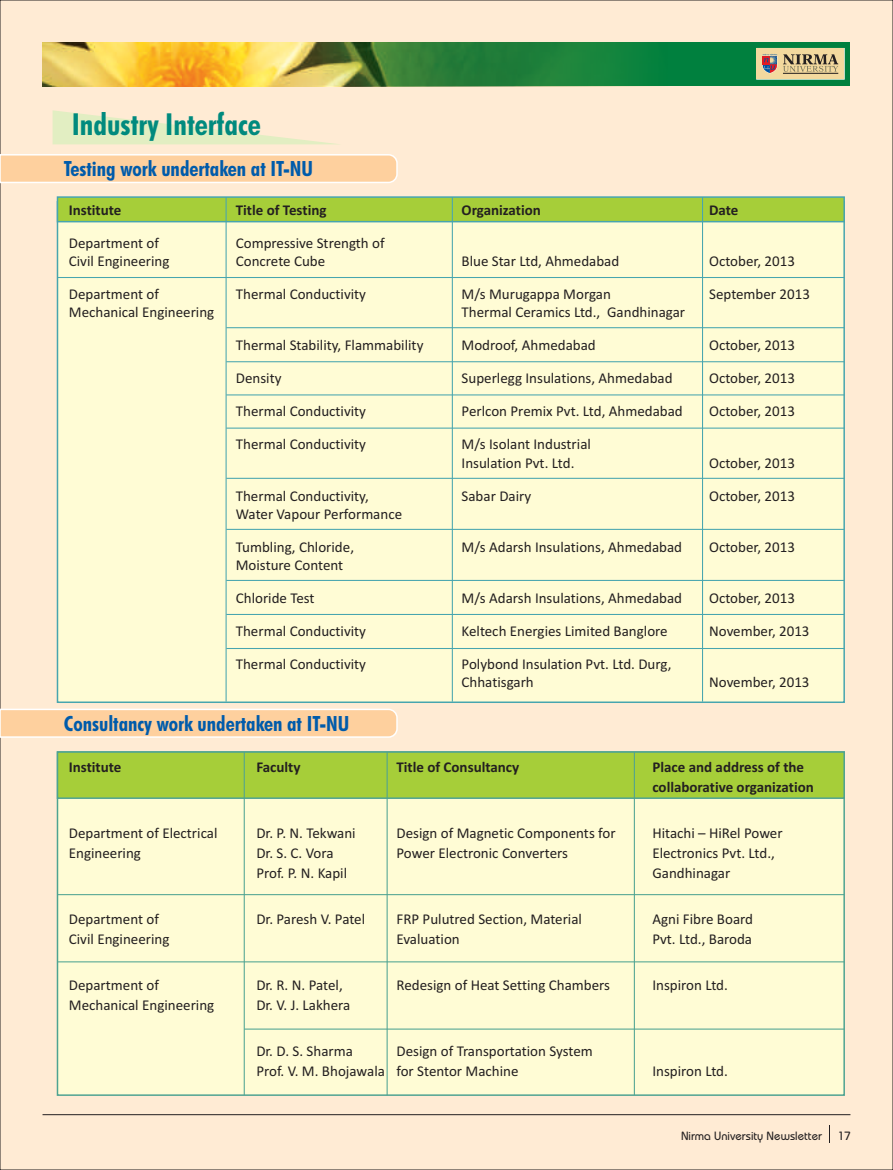
<style>
.page{position:relative;width:893px;height:1170px;background:#fff}
.page>*{position:absolute;margin:0;border:0;box-sizing:border-box;transform-origin:0 0}
.t1{font:700 condensed 30.3px "Futura BT";color:#008a7e}
.t2{font:700 condensed 21px "Futura BT";color:#005bab}
.t3{font:15px/18.3px "Calibri";color:#231f20}
.t4{font:700 15px/20.1px "Calibri";color:#231f20}
.t5{font:500 12px "Bauhaus IT Cby BT";color:#231f20}
</style>
<div class="page">
<div style="left:0;top:0;width:893px;height:1169px;background:#ffebd4"></div>
<div style="left:43px;top:43px;width:807px;height:43px;background:#00803e"></div>
<img style="left:43px;top:43px;width:596px;height:43px">
<div style="left:757px;top:49px;width:87px;height:30px;background:#f3d99e"></div>
<svg style="left:783px;top:54px;width:55px;height:18px"></svg>
<hr style="left:783px;top:73px;width:55px;height:1px;background:#231f20">
<svg style="left:762px;top:54px;width:15px;height:19px"></svg>
<div style="left:56px;top:223px;width:790px;height:480px;background:#fffcd5"></div>
<svg style="left:56px;top:195px;width:790px;height:28px;background:#a1cb51"></svg>
<hr style="left:57px;top:277px;width:787px;height:1px;background:#47a5af">
<hr style="left:226px;top:327px;width:618px;height:1px;background:#47a5af">
<hr style="left:226px;top:361px;width:618px;height:1px;background:#47a5af">
<hr style="left:226px;top:394px;width:618px;height:1px;background:#47a5af">
<hr style="left:226px;top:427px;width:618px;height:1px;background:#47a5af">
<hr style="left:226px;top:478px;width:618px;height:1px;background:#47a5af">
<hr style="left:226px;top:529px;width:618px;height:1px;background:#47a5af">
<hr style="left:226px;top:580px;width:618px;height:1px;background:#47a5af">
<hr style="left:226px;top:614px;width:618px;height:1px;background:#47a5af">
<hr style="left:226px;top:648px;width:618px;height:1px;background:#47a5af">
<hr style="left:226px;top:197px;width:1px;height:504px;background:#47a5af">
<hr style="left:452px;top:197px;width:1px;height:504px;background:#47a5af">
<hr style="left:702px;top:197px;width:1px;height:504px;background:#47a5af">
<svg style="left:0;top:153px;width:398px;height:31px;background:#fed6ab"></svg>
<svg style="left:53px;top:110px;width:288px;height:34px;background:#f0eccb"></svg>
<div style="left:56px;top:799px;width:790px;height:297px;background:#fffcd5"></div>
<svg style="left:56px;top:750px;width:790px;height:49px;background:#a1cb43"></svg>
<hr style="left:244px;top:752px;width:1px;height:342px;background:#4ea392">
<hr style="left:57px;top:894px;width:787px;height:1px;background:#4ea392">
<hr style="left:57px;top:961px;width:787px;height:1px;background:#4ea392">
<hr style="left:244px;top:1028px;width:600px;height:1px;background:#4ea392">
<hr style="left:387px;top:752px;width:1px;height:342px;background:#4ea392">
<hr style="left:634px;top:752px;width:1px;height:342px;background:#4ea392">
<svg style="left:0;top:707px;width:398px;height:31px;background:#fed6ab"></svg>
<hr style="left:43px;top:1114px;width:807px;height:1px;background:#231f20">
<svg style="left:829px;top:1125px;width:1px;height:17px"></svg>
<h1 class="t1" style="left:72px;top:112px;width:191px">Industry Interface</h1>
<h2 class="t2" style="left:64px;top:160px;width:251px">Testing work undertaken at IT-NU</h2>
<p class="t4" style="left:69px;top:201px;width:54px">Institute</p>
<p class="t4" style="left:236px;top:201px;width:92px">Title of Testing</p>
<p class="t4" style="left:462px;top:201px;width:81px">Organization</p>
<p class="t4" style="left:709px;top:201px;width:31px">Date</p>
<p class="t3" style="left:69px;top:235px;width:92px">Department of</p>
<p class="t3" style="left:236px;top:235px;width:150px">Compressive Strength of</p>
<p class="t3" style="left:69px;top:253px;width:102px">Civil Engineering</p>
<p class="t3" style="left:236px;top:253px;width:91px">Concrete Cube</p>
<p class="t3" style="left:462px;top:253px;width:159px">Blue Star Ltd, Ahmedabad</p>
<p class="t3" style="left:709px;top:253px;width:87px">October, 2013</p>
<p class="t3" style="left:69px;top:286px;width:92px">Department of</p>
<p class="t3" style="left:236px;top:286px;width:132px">Thermal Conductivity</p>
<p class="t3" style="left:462px;top:286px;width:151px">M/s Murugappa Morgan</p>
<p class="t3" style="left:709px;top:286px;width:102px">September 2013</p>
<p class="t3" style="left:69px;top:304px;width:147px">Mechanical Engineering</p>
<p class="t3" style="left:462px;top:304px;width:225px">Thermal Ceramics Ltd., Gandhinagar</p>
<p class="t3" style="left:236px;top:337px;width:189px">Thermal Stability, Flammability</p>
<p class="t3" style="left:462px;top:337px;width:136px">Modroof, Ahmedabad</p>
<p class="t3" style="left:709px;top:337px;width:87px">October, 2013</p>
<p class="t3" style="left:236px;top:370px;width:47px">Density</p>
<p class="t3" style="left:462px;top:370px;width:213px">Superlegg Insulations, Ahmedabad</p>
<p class="t3" style="left:709px;top:370px;width:87px">October, 2013</p>
<p class="t3" style="left:236px;top:403px;width:132px">Thermal Conductivity</p>
<p class="t3" style="left:462px;top:403px;width:223px">Perlcon Premix Pvt. Ltd, Ahmedabad</p>
<p class="t3" style="left:709px;top:403px;width:87px">October, 2013</p>
<p class="t3" style="left:236px;top:436px;width:132px">Thermal Conductivity</p>
<p class="t3" style="left:462px;top:436px;width:131px">M/s Isolant Industrial<br>Insulation Pvt. Ltd.</p>
<p class="t3" style="left:709px;top:454px;width:87px">October, 2013</p>
<p class="t3" style="left:236px;top:487px;width:134px">Thermal Conductivity,</p>
<p class="t3" style="left:462px;top:487px;width:71px">Sabar Dairy</p>
<p class="t3" style="left:709px;top:487px;width:87px">October, 2013</p>
<p class="t3" style="left:236px;top:498px;width:168px;line-height:33px">Water Vapour Performance<br>Tumbling, Chloride,</p>
<p class="t3" style="left:462px;top:539px;width:222px">M/s Adarsh Insulations, Ahmedabad</p>
<p class="t3" style="left:709px;top:539px;width:87px">October, 2013</p>
<p class="t3" style="left:236px;top:550px;width:109px;line-height:33px">Moisture Content<br>Chloride Test</p>
<p class="t3" style="left:462px;top:590px;width:222px">M/s Adarsh Insulations, Ahmedabad</p>
<p class="t3" style="left:709px;top:590px;width:87px">October, 2013</p>
<p class="t3" style="left:236px;top:623px;width:132px">Thermal Conductivity</p>
<p class="t3" style="left:462px;top:623px;width:208px">Keltech Energies Limited Banglore</p>
<p class="t3" style="left:709px;top:623px;width:102px">November, 2013</p>
<p class="t3" style="left:236px;top:656px;width:132px">Thermal Conductivity</p>
<p class="t3" style="left:462px;top:656px;width:211px">Polybond Insulation Pvt. Ltd. Durg,<br>Chhatisgarh</p>
<p class="t3" style="left:709px;top:674px;width:102px">November, 2013</p>
<h2 class="t2" style="left:64px;top:715px;width:287px">Consultancy work undertaken at IT-NU</h2>
<p class="t4" style="left:69px;top:757px;width:54px">Institute</p>
<p class="t4" style="left:256px;top:757px;width:46px">Faculty</p>
<p class="t4" style="left:396px;top:757px;width:124px">Title of Consultancy</p>
<p class="t4" style="left:652px;top:757px;width:163px">Place and address of the collaborative organization</p>
<p class="t3" style="left:69px;top:824px;width:150px">Department of Electrical</p>
<p class="t3" style="left:256px;top:824px;width:101px">Dr. P. N. Tekwani</p>
<p class="t3" style="left:396px;top:824px;width:221px">Design of Magnetic Components for</p>
<p class="t3" style="left:652px;top:824px;width:132px">Hitachi – HiRel Power</p>
<p class="t3" style="left:69px;top:844px;width:74px">Engineering</p>
<p class="t3" style="left:256px;top:844px;width:79px">Dr. S. C. Vora</p>
<p class="t3" style="left:396px;top:844px;width:173px">Power Electronic Converters</p>
<p class="t3" style="left:652px;top:844px;width:124px">Electronics Pvt. Ltd.,</p>
<p class="t3" style="left:256px;top:865px;width:92px">Prof. P. N. Kapil</p>
<p class="t3" style="left:652px;top:865px;width:79px">Gandhinagar</p>
<p class="t3" style="left:69px;top:910px;width:92px">Department of</p>
<p class="t3" style="left:256px;top:910px;width:110px">Dr. Paresh V. Patel</p>
<p class="t3" style="left:396px;top:910px;width:187px">FRP Pulutred Section, Material</p>
<p class="t3" style="left:652px;top:910px;width:102px">Agni Fibre Board</p>
<p class="t3" style="left:69px;top:930px;width:102px">Civil Engineering</p>
<p class="t3" style="left:396px;top:930px;width:65px">Evaluation</p>
<p class="t3" style="left:652px;top:930px;width:101px">Pvt. Ltd., Baroda</p>
<p class="t3" style="left:69px;top:976px;width:92px">Department of</p>
<p class="t3" style="left:256px;top:976px;width:88px">Dr. R. N. Patel,</p>
<p class="t3" style="left:396px;top:976px;width:215px">Redesign of Heat Setting Chambers</p>
<p class="t3" style="left:652px;top:976px;width:77px">Inspiron Ltd.</p>
<p class="t3" style="left:69px;top:996px;width:147px">Mechanical Engineering</p>
<p class="t3" style="left:256px;top:996px;width:95px">Dr. V. J. Lakhera</p>
<p class="t3" style="left:256px;top:1042px;width:98px">Dr. D. S. Sharma</p>
<p class="t3" style="left:256px;top:1041px;width:338px;line-height:20.1px;text-indent:140px">Design of Transportation System<br>Prof. V. M. Bhojawala for Stentor Machine</p>
<p class="t3" style="left:652px;top:1062px;width:77px">Inspiron Ltd.</p>
<p class="t5" style="left:681px;top:1130px;width:143px">Nirma University Newsletter</p>
<p class="t5" style="left:838px;top:1130px;width:15px">17</p>
</div>
